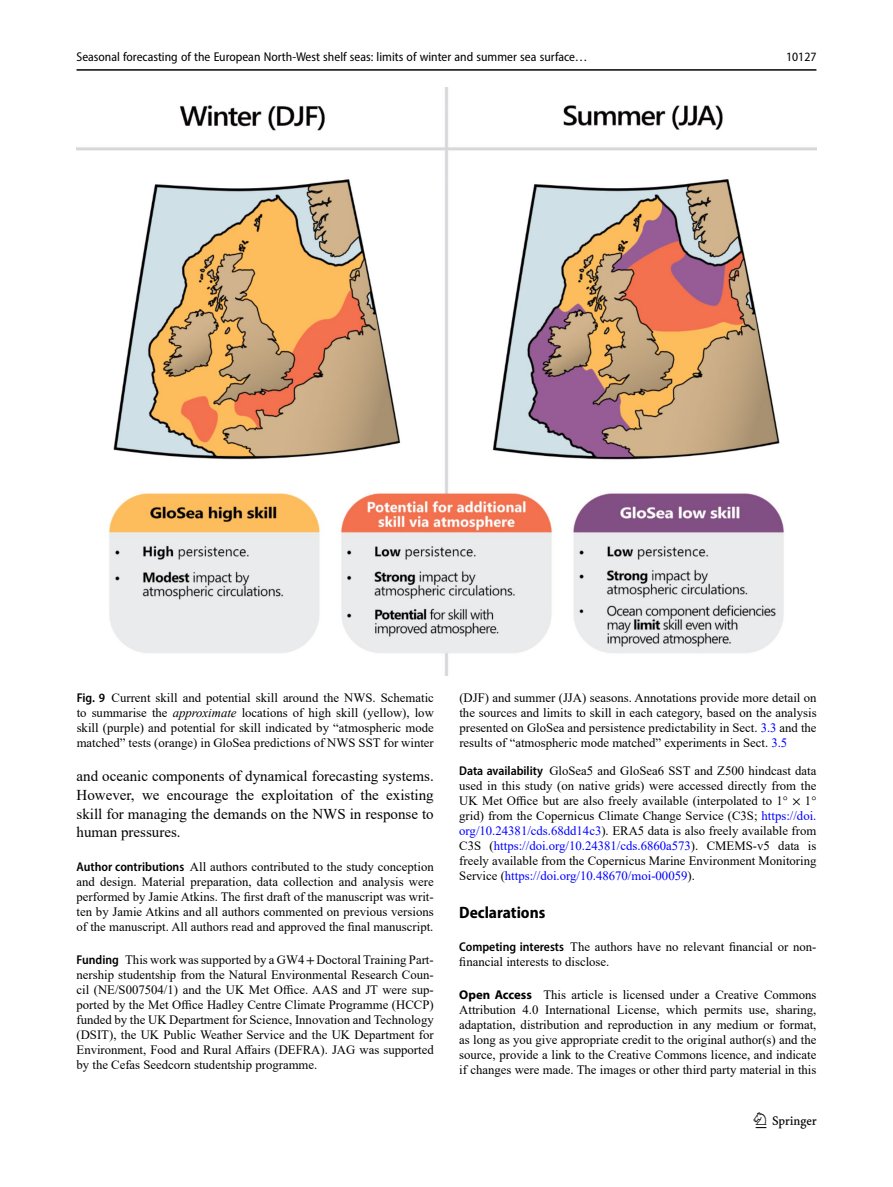
<style>
.page{position:relative;width:893px;height:1187px;background:#fff}
.page>*{position:absolute;margin:0;border:0;box-sizing:border-box;transform-origin:0 0}
.t1{font:22.5px "Springnew";color:#000}
.Ethics_Declarations{font:700 semi-condensed 16.5px "Myriad Pro";color:#000}
.Body_Text_Indent{font:15px/18.8px "Times New Roman";color:#000;text-align:justify}
.Figure_Caption{font:12.75px/15px "Times New Roman";color:#000;text-align:justify}
.Data_Availability{font:12.75px/15px "Times New Roman";color:#000;text-align:justify}
.Funding{font:12.75px/15px "Times New Roman";color:#000;text-align:justify}
.Open_Access{font:12.75px/15px "Times New Roman";color:#000;text-align:justify}
.Author_Contribution{font:12.75px/15px "Times New Roman";color:#000;text-align:justify}
.t2{font:semi-condensed 12.75px "Myriad Pro";color:#000}
.Ethics_Declarations-2{font:12.75px/15px "Times New Roman";color:#000}
.s1{font-family:"Myriad Pro";font-weight:600;font-stretch:semi-condensed}
.s2{font-style:italic}
.s3{color:#00f}
.s4{font-family:"STIX"}
.s5{font-family:"Myriad Pro";font-weight:700}
</style>
<div class="page">
<hr style="left:77px;top:69px;width:739px;height:2px;background:#000">
<img style="left:77px;top:87px;width:740px;height:588px">
<p class="t2" style="left:77px;top:49px;width:513px">Seasonal forecasting of the European North-West shelf seas: limits of winter and summer sea surface…</p>
<p class="t2" style="left:786px;top:49px;width:32px">10127</p>
<p class="Figure_Caption" style="left:77px;top:690px;width:359px"><span class="s1">Fig. 9</span> Current skill and potential skill around the NWS. Schematic to summarise the <span class="s2">approximate</span> locations of high skill (yellow), low skill (purple) and potential for skill indicated by “atmospheric mode matched” tests (orange) in GloSea predictions of NWS SST for winter</p>
<p class="Figure_Caption" style="left:459px;top:690px;width:359px">(DJF) and summer (JJA) seasons. Annotations provide more detail on the sources and limits to skill in each category, based on the analysis presented on GloSea and persistence predictability in Sect. <span class="s3">3.3</span> and the results of “atmospheric mode matched” experiments in Sect. <span class="s3">3.5</span></p>
<p class="Body_Text_Indent" style="left:77px;top:766px;width:359px">and oceanic components of dynamical forecasting systems.<br>However, we encourage the exploitation of the existing skill for managing the demands on the NWS in response to human pressures.</p>
<p class="Author_Contribution" style="left:77px;top:858px;width:359px"><span class="s1">Author contributions</span> All authors contributed to the study conception and design. Material preparation, data collection and analysis were performed by Jamie Atkins. The first draft of the manuscript was writ&shy;ten by Jamie Atkins and all authors commented on previous versions of the manuscript. All authors read and approved the final manuscript.</p>
<p class="Funding" style="left:77px;top:951px;width:359px"><span class="s1">Funding</span> This work was supported by a GW4<span class="s4">+</span>Doctoral Training Part&shy;nership studentship from the Natural Environmental Research Coun&shy;cil (NE/S007504/1) and the UK Met Office. AAS and JT were sup&shy;ported by the Met Office Hadley Centre Climate Programme (HCCP) funded by the UK Department for Science, Innovation and Technology (DSIT), the UK Public Weather Service and the UK Department for Environment, Food and Rural Affairs (DEFRA). JAG was supported by the Cefas Seedcorn studentship programme.</p>
<p class="Data_Availability" style="left:459px;top:763px;width:359px"><span class="s1">Data availability</span> GloSea5 and GloSea6 SST and Z500 hindcast data used in this study (on native grids) were accessed directly from the UK Met Office but are also freely available (interpolated to 1° <span class="s4">×</span> 1° grid) from the Copernicus Climate Change Service (C3S; <span class="s3">https://doi. org/10.24381/cds.68dd14c3</span>). ERA5 data is also freely available from C3S (<span class="s3">https://doi.org/10.24381/cds.6860a573</span>). CMEMS-v5 data is freely available from the Copernicus Marine Environment Monitoring Service (<span class="s3">https://doi.org/10.48670/moi-00059</span>).</p>
<p class="Ethics_Declarations" style="left:459px;top:901px;width:88px">Declarations</p>
<p class="Ethics_Declarations-2" style="left:459px;top:938px;width:359px"><span class="s1">Competing interests</span> The authors have no relevant financial or non&shy;financial interests to disclose.</p>
<p class="Open_Access" style="left:459px;top:986px;width:359px"><span class="s5">Open Access</span> This article is licensed under a Creative Commons Attribution 4.0 International License, which permits use, sharing, adaptation, distribution and reproduction in any medium or format, as long as you give appropriate credit to the original author(s) and the source, provide a link to the Creative Commons licence, and indicate if changes were made. The images or other third party material in this</p>
<h1 class="t1" style="left:756px;top:1107px;width:63px">1 3</h1>
</div>
